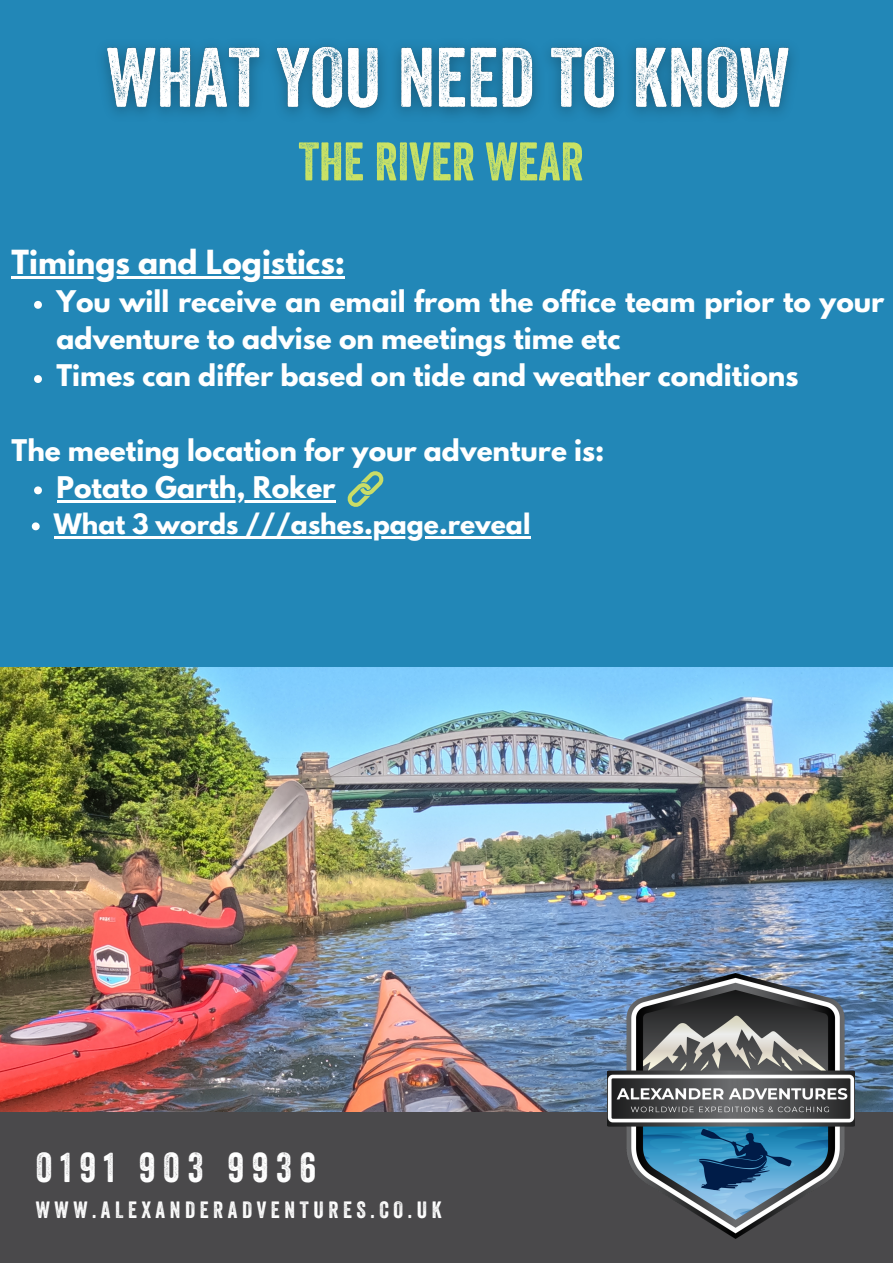
<style>
.page{position:relative;width:893px;height:1264px;background:#fff}
.page>*{position:absolute;margin:0;border:0;box-sizing:border-box;transform-origin:0 0}
.t1{font:52.5px "Veneer";color:#c9e265}
.t2{font:40.5px "Veneer";letter-spacing:.2em;color:#fff}
.t3{font:700 29.4px "League Spartan";color:#fff}
.t4{font:700 26.4px/37px "League Spartan";color:#fff}
.t5{font:700 24.9px "League Spartan";color:#fff}
.t6{font:22.8px "Veneer";letter-spacing:.2em;color:#fff}
</style>
<div class="page">
<div style="left:0;top:0;width:892px;height:735px;background:#2287b7"></div>
<div style="left:0;top:1112px;width:892px;height:150px;background:#4a494b"></div>
<img style="left:0;top:667px;width:892px;height:444px">
<img style="left:607px;top:973px;width:247px;height:265px">
<svg style="left:347px;top:471px;width:37px;height:36px"></svg>
<svg style="left:34px;top:301px;width:8px;height:8px"></svg>
<svg style="left:34px;top:375px;width:8px;height:8px"></svg>
<svg style="left:34px;top:486px;width:8px;height:8px"></svg>
<hr style="left:57px;top:500px;width:278px;height:2px;background:#fff">
<svg style="left:32px;top:522px;width:8px;height:8px"></svg>
<hr style="left:54px;top:536px;width:476px;height:2px;background:#fff">
<hr style="left:12px;top:276px;width:333px;height:2px;background:#fff">
<img style="left:103px;top:45px;width:690px;height:71px">
<p class="t1" style="left:298px;top:142px;width:286px">THE RIVER WEAR</p>
<p class="t3" style="left:12px;top:247px;width:335px">Timings and Logistics:</p>
<p class="t4" style="left:57px;top:286px;width:829px">You will receive an email from the office team prior to your adventure to advise on meetings time etc</p>
<p class="t4" style="left:57px;top:360px;width:743px">Times can differ based on tide and weather conditions</p>
<p class="t4" style="left:12px;top:435px;width:594px">The meeting location for your adventure is:</p>
<p class="t4" style="left:57px;top:472px;width:280px">Potato Garth, Roker</p>
<p class="t5" style="left:54px;top:511px;width:478px">What 3 words ///ashes.page.reveal</p>
<p class="t2" style="left:36px;top:1152px;width:282px">0191 903 9936</p>
<p class="t6" style="left:36px;top:1200px;width:407px">WWW.ALEXANDERADVENTURES.CO.UK</p>
</div>
